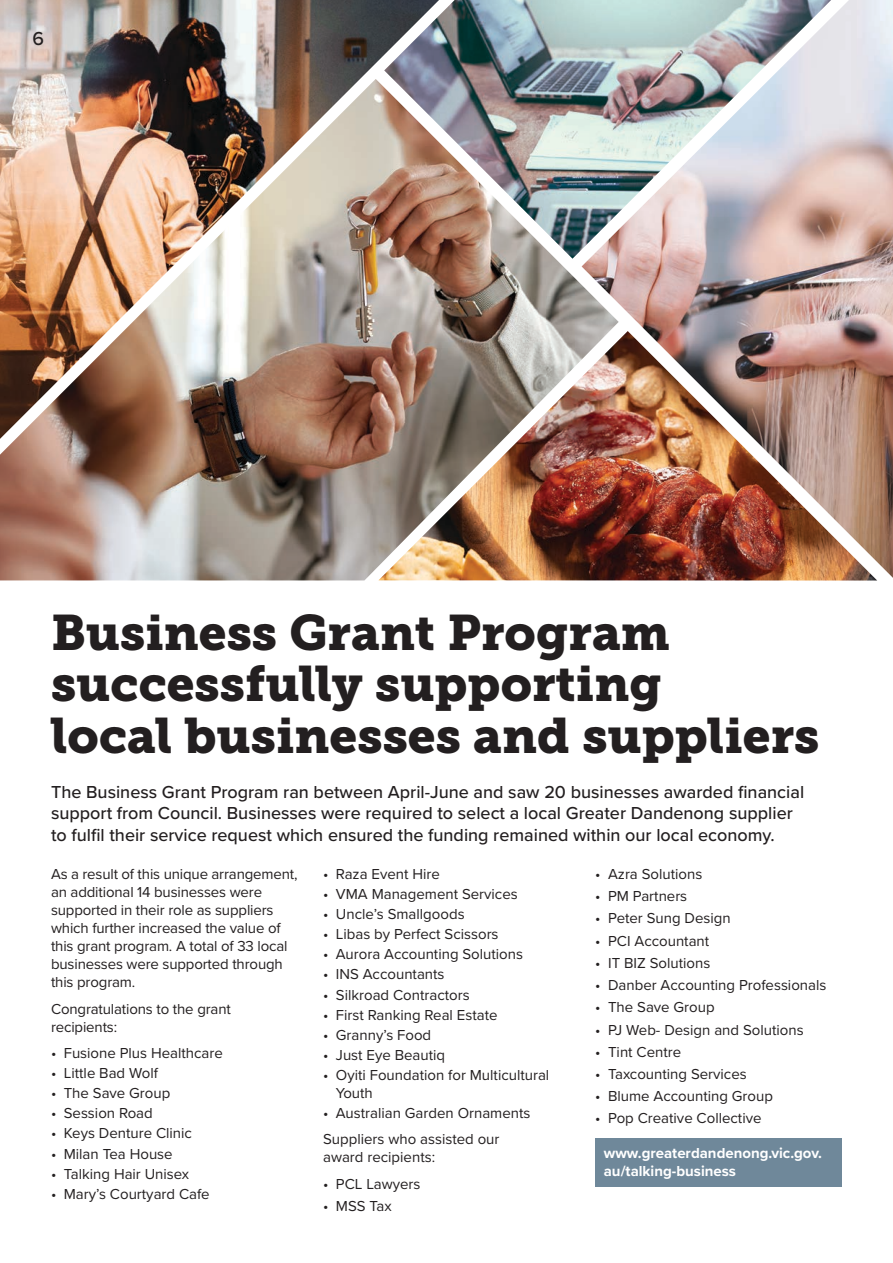
<style>
.page{position:relative;width:893px;height:1263px;background:#fff}
.page>*{position:absolute;margin:0;border:0;box-sizing:border-box;transform-origin:0 0}
.t1{font:49.5px/51.3px "Museo Slab 900";color:#231f20}
.t2{font:500 19.5px "Proxima Nova";color:#231f20}
.t3{font:500 18px/21.6px "Proxima Nova";color:#231f20}
.t4{font:15px/18px "Proxima Nova";color:#231f20}
.t5{font:700 15px/18px "Proxima Nova";color:#fff}
</style>
<div class="page">
<img style="left:0;top:0;width:384px;height:79px">
<img style="left:384px;top:0;width:198px;height:79px">
<img style="left:582px;top:0;width:311px;height:578px">
<img style="left:0;top:79px;width:619px;height:501px">
<div style="left:595px;top:1139px;width:247px;height:48px;background:#6f889a"></div>
<h2 class="t2" style="left:33px;top:24px;width:13px">6</h2>
<h1 class="t1" style="left:51px;top:607px;width:770px">Business Grant Program successfully supporting<br>local businesses and suppliers</h1>
<p class="t3" style="left:51px;top:780px;width:755px">The Business Grant Program ran between April-June and saw 20 businesses awarded financial support from Council. Businesses were required to select a local Greater Dandenong supplier to fulfil their service request which ensured the funding remained within our local economy.</p>
<p class="t4" style="left:51px;top:865px;width:248px">As a result of this unique arrangement, an additional 14 businesses were supported in their role as suppliers which further increased the value of this grant program. A total of 33 local businesses were supported through this program.</p>
<p class="t4" style="left:51px;top:999px;width:181px">Congratulations to the grant recipients:</p>
<p class="t4" style="left:51px;top:1043px;width:173px">• Fusione Plus Healthcare</p>
<p class="t4" style="left:51px;top:1063px;width:108px">• Little Bad Wolf</p>
<p class="t4" style="left:51px;top:1083px;width:121px">• The Save Group</p>
<p class="t4" style="left:51px;top:1103px;width:103px">• Session Road</p>
<p class="t4" style="left:51px;top:1124px;width:142px">• Keys Denture Clinic</p>
<p class="t4" style="left:51px;top:1144px;width:123px">• Milan Tea House</p>
<p class="t4" style="left:51px;top:1164px;width:140px">• Talking Hair Unisex</p>
<p class="t4" style="left:51px;top:1184px;width:160px">• Mary’s Courtyard Cafe</p>
<p class="t4" style="left:595px;top:864px;width:109px">• Azra Solutions</p>
<p class="t4" style="left:595px;top:886px;width:93px">• PM Partners</p>
<p class="t4" style="left:595px;top:908px;width:137px">• Peter Sung Design</p>
<p class="t4" style="left:595px;top:931px;width:115px">• PCI Accountant</p>
<p class="t4" style="left:595px;top:953px;width:117px">• IT BIZ Solutions</p>
<p class="t4" style="left:595px;top:975px;width:233px">• Danber Accounting Professionals</p>
<p class="t4" style="left:595px;top:997px;width:121px">• The Save Group</p>
<p class="t4" style="left:595px;top:1020px;width:210px">• PJ Web- Design and Solutions</p>
<p class="t4" style="left:595px;top:1042px;width:87px">• Tint Centre</p>
<p class="t4" style="left:595px;top:1064px;width:153px">• Taxcounting Services</p>
<p class="t4" style="left:595px;top:1086px;width:179px">• Blume Accounting Group</p>
<p class="t4" style="left:595px;top:1109px;width:168px">• Pop Creative Collective</p>
<p class="t5" style="left:604px;top:1144px;width:220px">www.greaterdandenong.vic.gov. au/talking-business</p>
<p class="t4" style="left:323px;top:864px;width:118px">• Raza Event Hire</p>
<p class="t4" style="left:323px;top:884px;width:196px">• VMA Management Services</p>
<p class="t4" style="left:323px;top:904px;width:143px">• Uncle’s Smallgoods</p>
<p class="t4" style="left:323px;top:924px;width:177px">• Libas by Perfect Scissors</p>
<p class="t4" style="left:323px;top:945px;width:201px">• Aurora Accounting Solutions</p>
<p class="t4" style="left:323px;top:965px;width:123px">• INS Accountants</p>
<p class="t4" style="left:323px;top:985px;width:148px">• Silkroad Contractors</p>
<p class="t4" style="left:323px;top:1005px;width:176px">• First Ranking Real Estate</p>
<p class="t4" style="left:323px;top:1025px;width:110px">• Granny’s Food</p>
<p class="t4" style="left:323px;top:1045px;width:124px">• Just Eye Beautiq</p>
<p class="t4" style="left:336px;top:1065px;width:215px;text-indent:-13px">• Oyiti Foundation for Multicultural<br>Youth</p>
<p class="t4" style="left:323px;top:1099px;width:209px;line-height:26.1px">• Australian Garden Ornaments<br>Suppliers who assisted our</p>
<p class="t4" style="left:323px;top:1148px;width:113px">award recipients:</p>
<p class="t4" style="left:323px;top:1174px;width:99px">• PCL Lawyers</p>
<p class="t4" style="left:323px;top:1196px;width:70px">• MSS Tax</p>
</div>
